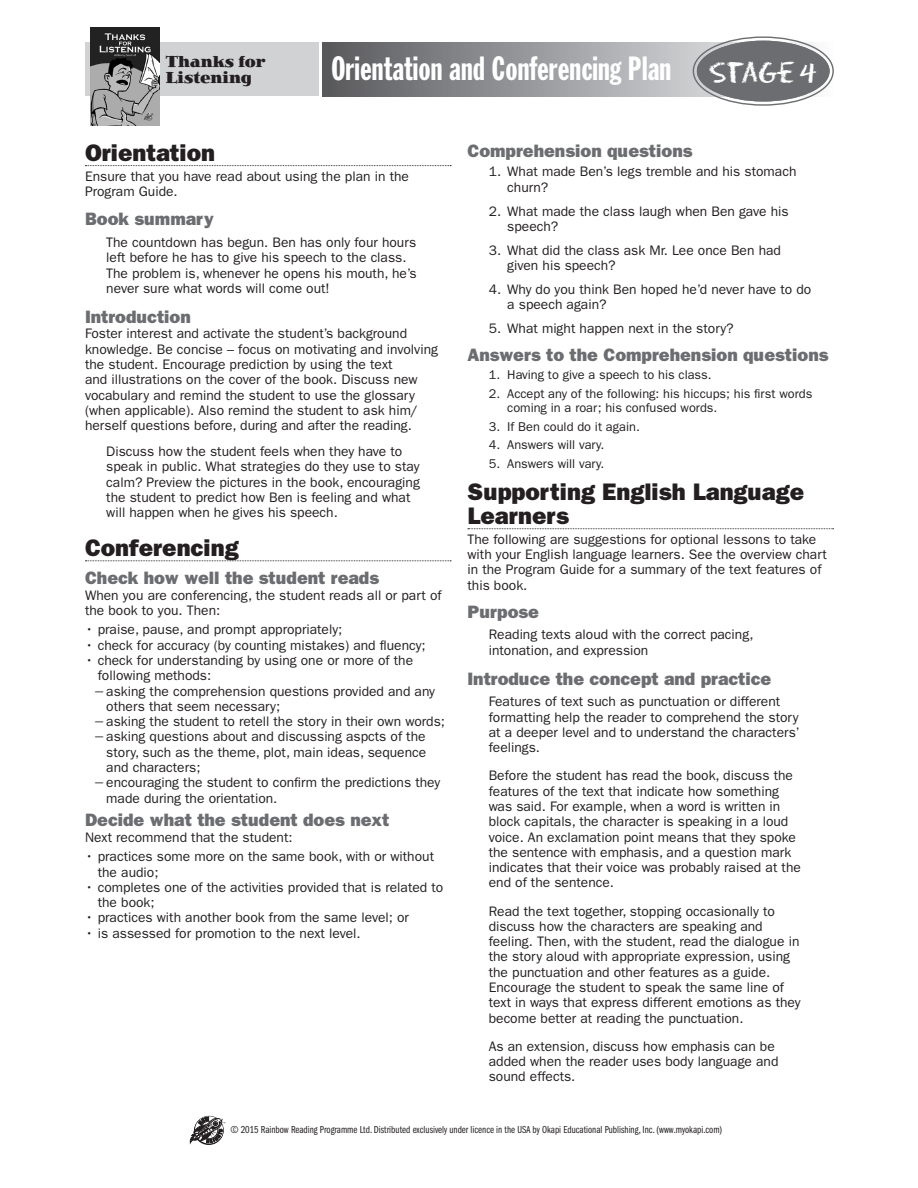
<style>
.page{position:relative;width:918px;height:1188px;background:#fff}
.page>*{position:absolute;margin:0;border:0;box-sizing:border-box;transform-origin:0 0}
.Sheet_title{font:33px "Franklin Gothic Std Extra Cond";letter-spacing:.005em;color:#fff}
.t1{font:26.7px "Eraser";letter-spacing:-.03em;color:#fff}
.Heads{font:24px/24px "ITC Franklin Gothic Std Hvy";color:#231f20}
.Subheads___grey{font:18px "ITC Franklin Gothic Std Hvy";color:#6c6d70}
.t2{font:900 16.5px/16.5px "Jimbo Std";color:#231f20;scale:.88 1}
.Quotes__from_book{font:13.8px/15.3px "ITC Franklin Gothic Std";color:#231f20}
.Instructions___const{font:13.8px/15.3px "ITC Franklin Gothic Std";color:#231f20}
.t3{font:12.75px/14.2px "ITC Franklin Gothic Std";color:#231f20}
.t4{font:10.5px "ITC Franklin Gothic Std Bk Cp";color:#231f20}
.s1{font-family:"Franklin Gothic IT Cby BT"}
</style>
<div class="page">
<div style="left:85px;top:43px;width:234px;height:53px;background:#d1d2d4"></div>
<img style="left:90px;top:27px;width:70px;height:99px">
<svg style="left:189px;top:1117px;width:36px;height:28px"></svg>
<svg style="left:323px;top:43px;width:510px;height:53px;background:#959699"></svg>
<div style="left:697px;top:41px;width:133px;height:61px;background:#6c6d70;border-radius:50%"></div>
<div style="left:697px;top:41px;width:133px;height:61px;border:4px solid #6c6d70;border-radius:50%"></div>
<svg style="left:85px;top:165px;width:366px;height:1px"></svg>
<svg style="left:85px;top:560px;width:366px;height:1px"></svg>
<svg style="left:468px;top:528px;width:366px;height:1px"></svg>
<p class="t2" style="left:166px;top:53px;width:115px">Thanks for<br>Listening</p>
<p class="Sheet_title" style="left:331px;top:51px;width:341px">Orientation and Conferencing Plan</p>
<p class="t1" style="left:709px;top:57px;width:109px">Stage 4</p>
<p class="Heads" style="left:85px;top:141px;width:132px">Orientation</p>
<p class="Instructions___const" style="left:85px;top:168px;width:325px">Ensure that you have read about using the plan in the<br>Program Guide.</p>
<p class="Subheads___grey" style="left:85px;top:209px;width:130px">Book summary</p>
<p class="Quotes__from_book" style="left:106px;top:235px;width:312px">The countdown has begun. Ben has only four hours left before he has to give his speech to the class.<br>The problem is, whenever he opens his mouth, he’s never sure what words will come out!</p>
<p class="Subheads___grey" style="left:85px;top:306px;width:107px">Introduction</p>
<p class="Instructions___const" style="left:85px;top:326px;width:355px">Foster interest and activate the student’s background knowledge. Be concise – focus on motivating and involving the student. Encourage prediction by using the text<br>and illustrations on the cover of the book. Discuss new vocabulary and remind the student to use the glossary (when applicable). Also remind the student to ask him/ herself questions before, during and after the reading.</p>
<p class="Quotes__from_book" style="left:106px;top:444px;width:315px">Discuss how the student feels when they have to speak in public. What strategies do they use to stay calm? Preview the pictures in the book, encouraging the student to predict how Ben is feeling and what will happen when he gives his speech.</p>
<p class="Heads" style="left:85px;top:536px;width:155px">Conferencing</p>
<p class="Subheads___grey" style="left:85px;top:567px;width:296px">Check how well the student reads</p>
<p class="Instructions___const" style="left:85px;top:587px;width:358px">When you are conferencing, the student reads all or part of the book to you. Then:</p>
<p class="Quotes__from_book" style="left:85px;top:622px;width:259px">• praise, pause, and prompt appropriately;</p>
<p class="Quotes__from_book" style="left:85px;top:637px;width:342px">• check for accuracy (by counting mistakes) and fluency;</p>
<p class="Quotes__from_book" style="left:98px;top:653px;width:317px;text-indent:-13px">• check for understanding by using one or more of the following methods:</p>
<p class="Quotes__from_book" style="left:106px;top:683px;width:330px;text-indent:-13px"><span class="s1">−</span>asking the comprehension questions provided and any others that seem necessary;</p>
<p class="Quotes__from_book" style="left:94px;top:714px;width:353px"><span class="s1">−</span>asking the student to retell the story in their own words;</p>
<p class="Quotes__from_book" style="left:106px;top:729px;width:321px;text-align:justify;text-indent:-13px"><span class="s1">−</span>asking questions about and discussing aspcts of the story, such as the theme, plot, main ideas, sequence and characters;</p>
<p class="Quotes__from_book" style="left:106px;top:775px;width:335px;text-indent:-13px"><span class="s1">−</span>encouraging the student to confirm the predictions they made during the orientation.</p>
<p class="Subheads___grey" style="left:85px;top:810px;width:306px">Decide what the student does next</p>
<p class="Instructions___const" style="left:85px;top:829px;width:209px">Next recommend that the student:</p>
<p class="Quotes__from_book" style="left:98px;top:849px;width:338px;text-indent:-13px">• practices some more on the same book, with or without the audio;</p>
<p class="Quotes__from_book" style="left:98px;top:880px;width:347px;text-indent:-13px">• completes one of the activities provided that is related to the book;</p>
<p class="Quotes__from_book" style="left:85px;top:910px;width:325px">• practices with another book from the same level; or</p>
<p class="Quotes__from_book" style="left:85px;top:926px;width:277px">• is assessed for promotion to the next level.</p>
<p class="Subheads___grey" style="left:468px;top:140px;width:227px">Comprehension questions</p>
<p class="Quotes__from_book" style="left:507px;top:164px;width:291px;text-indent:-18px">1. What made Ben’s legs tremble and his stomach churn?</p>
<p class="Quotes__from_book" style="left:507px;top:203px;width:283px;text-indent:-18px">2. What made the class laugh when Ben gave his speech?</p>
<p class="Quotes__from_book" style="left:507px;top:242px;width:275px;text-indent:-18px">3. What did the class ask Mr. Lee once Ben had given his speech?</p>
<p class="Quotes__from_book" style="left:507px;top:282px;width:306px;text-indent:-18px">4. Why do you think Ben hoped he’d never have to do a speech again?</p>
<p class="Quotes__from_book" style="left:489px;top:321px;width:246px">5. What might happen next in the story?</p>
<p class="Subheads___grey" style="left:468px;top:344px;width:362px">Answers to the Comprehension questions</p>
<p class="t3" style="left:489px;top:368px;width:224px">1. Having to give a speech to his class.</p>
<p class="t3" style="left:507px;top:387px;width:307px;text-indent:-18px">2. Accept any of the following: his hiccups; his first words coming in a roar; his confused words.</p>
<p class="t3" style="left:489px;top:419px;width:153px">3. If Ben could do it again.</p>
<p class="t3" style="left:489px;top:438px;width:117px">4. Answers will vary.</p>
<p class="t3" style="left:489px;top:456px;width:117px">5. Answers will vary.</p>
<p class="Heads" style="left:468px;top:480px;width:338px">Supporting English Language<br>Learners</p>
<p class="Instructions___const" style="left:468px;top:531px;width:361px">The following are suggestions for optional lessons to take with your English language learners. See the overview chart in the Program Guide for a summary of the text features of this book.</p>
<p class="Subheads___grey" style="left:468px;top:601px;width:73px">Purpose</p>
<p class="Quotes__from_book" style="left:489px;top:627px;width:266px">Reading texts aloud with the correct pacing, intonation, and expression</p>
<p class="Subheads___grey" style="left:468px;top:668px;width:305px">Introduce the concept and practice</p>
<p class="Quotes__from_book" style="left:489px;top:694px;width:313px">Features of text such as punctuation or different formatting help the reader to comprehend the story at a deeper level and to understand the characters’ feelings.</p>
<p class="Quotes__from_book" style="left:489px;top:768px;width:314px">Before the student has read the book, discuss the features of the text that indicate how something was said. For example, when a word is written in block capitals, the character is speaking in a loud voice. An exclamation point means that they spoke the sentence with emphasis, and a question mark indicates that their voice was probably raised at the end of the sentence.</p>
<p class="Quotes__from_book" style="left:489px;top:903px;width:313px">Read the text together, stopping occasionally to discuss how the characters are speaking and feeling. Then, with the student, read the dialogue in the story aloud with appropriate expression, using the punctuation and other features as a guide.<br>Encourage the student to speak the same line of text in ways that express different emotions as they become better at reading the punctuation.</p>
<p class="Quotes__from_book" style="left:489px;top:1038px;width:291px">As an extension, discuss how emphasis can be added when the reader uses body language and sound effects.</p>
<p class="t4" style="left:230px;top:1124px;width:493px">© 2015 Rainbow Reading Programme Ltd. Distributed exclusively under licence in the USA by Okapi Educational Publishing, Inc. (www.myokapi.com)</p>
</div>
